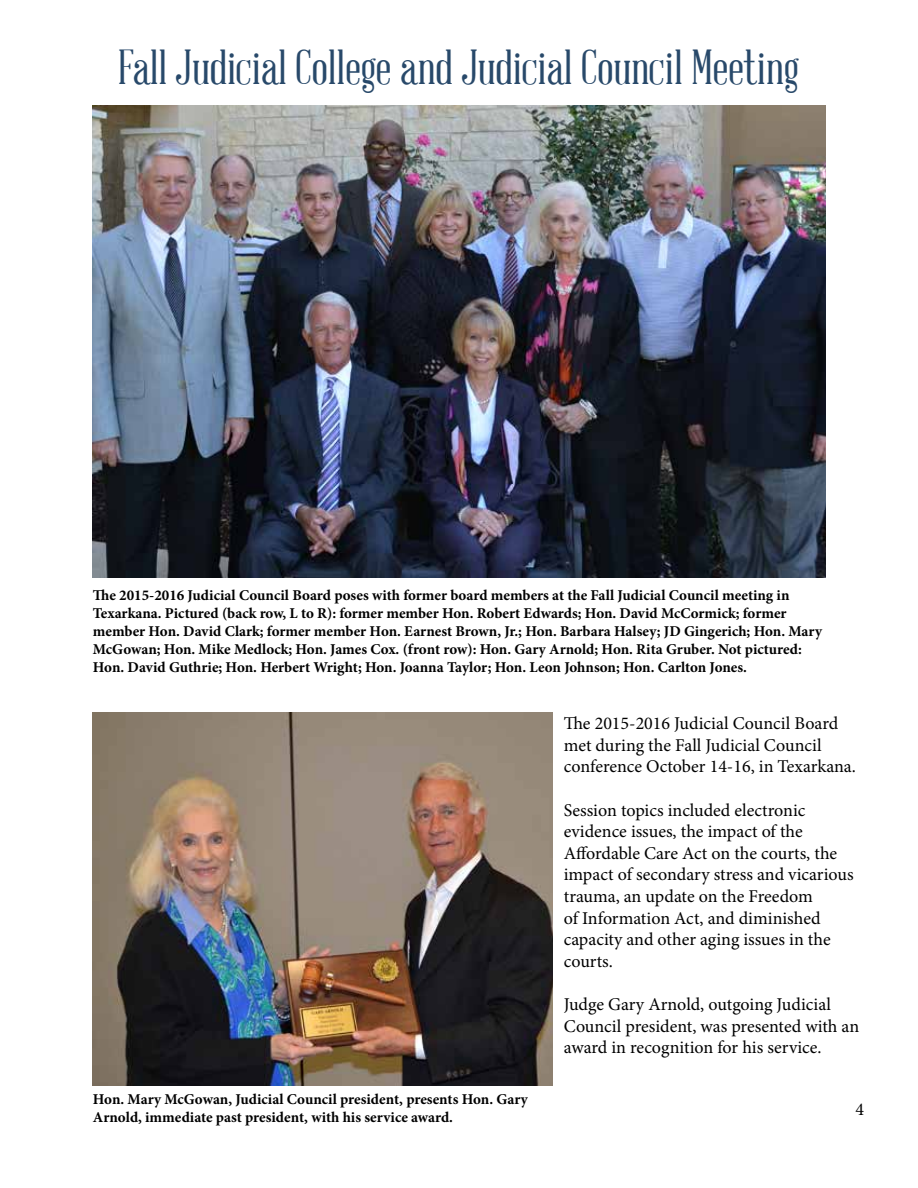
<style>
.page{position:relative;width:918px;height:1188px;background:#fff}
.page>*{position:absolute;margin:0;border:0;box-sizing:border-box;transform-origin:0 0}
.t1{font:48px "Abraham Lincoln";color:#28496a}
.t2{font:18px/21.6px "Minion Pro";color:#000}
.t3{font:700 15px/18px "Minion Pro";color:#000}
</style>
<div class="page">
<img style="left:93px;top:106px;width:732px;height:471px">
<img style="left:93px;top:713px;width:460px;height:372px">
<h1 class="t1" style="left:118px;top:42px;width:683px">Fall Judicial College and Judicial Council Meeting</h1>
<p class="t3" style="left:93px;top:586px;width:731px">The 2015-2016 Judicial Council Board poses with former board members at the Fall Judicial Council meeting in Texarkana. Pictured (back row, L to R): former member Hon. Robert Edwards; Hon. David McCormick; former member Hon. David Clark; former member Hon. Earnest Brown, Jr.; Hon. Barbara Halsey; JD Gingerich; Hon. Mary McGowan; Hon. Mike Medlock; Hon. James Cox. (front row): Hon. Gary Arnold; Hon. Rita Gruber. Not pictured:<br>Hon. David Guthrie; Hon. Herbert Wright; Hon. Joanna Taylor; Hon. Leon Johnson; Hon. Carlton Jones.</p>
<p class="t3" style="left:93px;top:1090px;width:437px">Hon. Mary McGowan, Judicial Council president, presents Hon. Gary<br>Arnold, immediate past president, with his service award.</p>
<p class="t2" style="left:564px;top:713px;width:294px">The 2015-2016 Judicial Council Board met during the Fall Judicial Council conference October 14-16, in Texarkana.</p>
<p class="t2" style="left:564px;top:799px;width:291px">Session topics included electronic evidence issues, the impact of the<br>Affordable Care Act on the courts, the impact of secondary stress and vicarious trauma, an update on the Freedom<br>of Information Act, and diminished capacity and other aging issues in the courts.</p>
<p class="t2" style="left:564px;top:993px;width:297px">Judge Gary Arnold, outgoing Judicial<br>Council president, was presented with an award in recognition for his service.</p>
<p class="t2" style="left:855px;top:1098px;width:10px">4</p>
</div>
